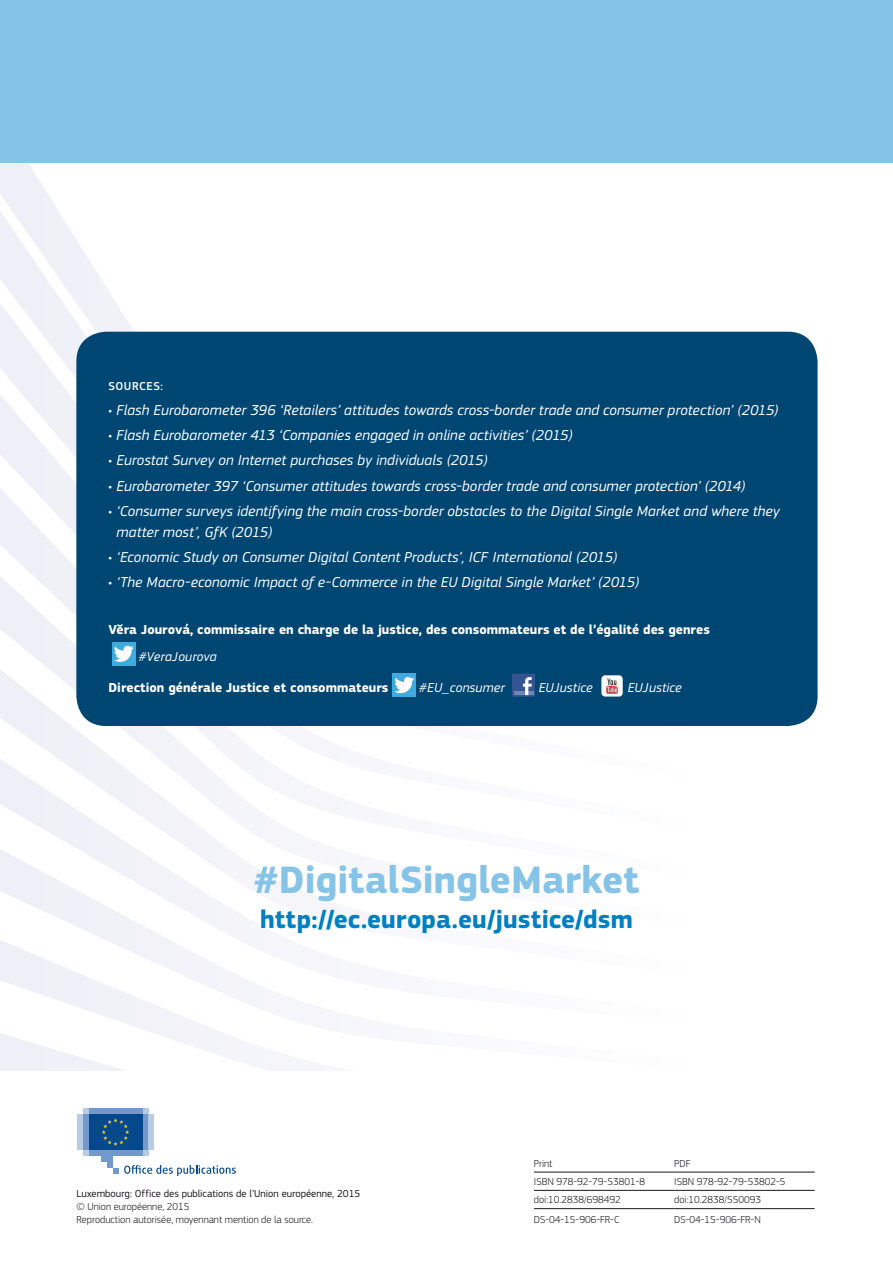
<style>
.page{position:relative;width:893px;height:1263px;background:#fff}
.page>*{position:absolute;margin:0;border:0;box-sizing:border-box;transform-origin:0 0}
.t1{font:700 39.75px "EC Square Sans Pro";color:#86c4e7}
.t2{font:700 26.25px "PF Square Sans Pro";letter-spacing:.005em;color:#0080c3}
.t3{font:italic 15px/21px "EC Square Sans Pro";letter-spacing:.005em;color:#fff}
.t4{font:700 13.5px "EC Square Sans Pro";color:#fff}
.t5{font:italic 13.5px "EC Square Sans Pro";letter-spacing:.005em;color:#fff}
.t6{font:500 12px "EC Square Sans Pro";letter-spacing:.045em;color:#fff}
.t7{font:300 10.5px/12.6px "EC Square Sans Pro";color:#1b181c}
.t8{font:10.5px "EC Square Sans Pro";color:#1b181c}
</style>
<div class="page">
<svg style="left:0;top:162px;width:688px;height:24px"></svg>
<svg style="left:46px;top:830px;width:218px;height:9px;fill:#f4f5fa"></svg>
<svg style="left:0;top:839px;width:264px;height:94px"></svg>
<svg style="left:0;top:933px;width:264px;height:95px"></svg>
<svg style="left:0;top:1028px;width:264px;height:42px"></svg>
<svg style="left:0;top:186px;width:101px;height:94px;fill:#f0f1f8"></svg>
<svg style="left:0;top:280px;width:688px;height:94px"></svg>
<svg style="left:0;top:374px;width:445px;height:456px"></svg>
<div style="left:76px;top:332px;width:742px;height:394px;background:#004673;border-radius:30px"></div>
<div style="left:112px;top:642px;width:23px;height:23px;background:#3eaadd"></div>
<svg style="left:114px;top:646px;width:20px;height:16px"></svg>
<div style="left:392px;top:673px;width:24px;height:24px;background:#3eaadd"></div>
<svg style="left:394px;top:677px;width:20px;height:16px"></svg>
<div style="left:512px;top:674px;width:23px;height:23px;background:#355492"></div>
<hr style="left:514px;top:692px;width:19px;height:3px;background:#7087b3">
<svg style="left:523px;top:677px;width:9px;height:18px"></svg>
<svg style="left:601px;top:675px;width:22px;height:22px"></svg>
<div style="left:602px;top:676px;width:20px;height:20px;background:#f8f8f8;border-radius:4px"></div>
<div style="left:603px;top:677px;width:18px;height:18px;background:#f4f4f3;border-radius:3px"></div>
<svg style="left:603px;top:677px;width:18px;height:17px"></svg>
<hr style="left:534px;top:1172px;width:140px;height:1px;background:#1b181c">
<hr style="left:674px;top:1172px;width:141px;height:1px;background:#1b181c">
<hr style="left:534px;top:1190px;width:140px;height:1px;background:#1b181c">
<hr style="left:674px;top:1190px;width:141px;height:1px;background:#1b181c">
<hr style="left:534px;top:1208px;width:140px;height:1px;background:#1b181c">
<hr style="left:674px;top:1208px;width:141px;height:1px;background:#1b181c">
<svg style="left:83px;top:1150px;width:65px;height:6px"></svg>
<svg style="left:83px;top:1108px;width:65px;height:6px"></svg>
<div style="left:89px;top:1108px;width:53px;height:6px;background:#7298cc"></div>
<div style="left:89px;top:1150px;width:53px;height:6px;background:#7298cc"></div>
<div style="left:142px;top:1114px;width:6px;height:36px;background:#7298cc"></div>
<div style="left:148px;top:1114px;width:6px;height:36px;background:#b8cbe5"></div>
<div style="left:83px;top:1114px;width:6px;height:36px;background:#7298cc"></div>
<div style="left:77px;top:1114px;width:6px;height:36px;background:#b8cbe5"></div>
<div style="left:101px;top:1150px;width:12px;height:12px;background:#7298cc"></div>
<div style="left:107px;top:1150px;width:6px;height:18px;background:#7298cc"></div>
<svg style="left:113px;top:1168px;width:5px;height:6px"></svg>
<div style="left:89px;top:1114px;width:53px;height:36px;background:#06488c"></div>
<svg style="left:102px;top:1118px;width:27px;height:28px"></svg>
<svg style="left:124px;top:1165px;width:112px;height:11px"></svg>
<div style="left:0;top:0;width:893px;height:162px;background:#86c4e7"></div>
<p class="t6" style="left:108px;top:379px;width:56px">SOURCES:</p>
<p class="t3" style="left:108px;top:399px;width:672px">• Flash Eurobarometer 396 ‘Retailers’ attitudes towards cross-border trade and consumer protection’ (2015)</p>
<p class="t3" style="left:108px;top:425px;width:466px">• Flash Eurobarometer 413 ‘Companies engaged in online activities’ (2015)</p>
<p class="t3" style="left:108px;top:450px;width:381px">• Eurostat Survey on Internet purchases by individuals (2015)</p>
<p class="t3" style="left:108px;top:475px;width:639px">• Eurobarometer 397 ‘Consumer attitudes towards cross-border trade and consumer protection’ (2014)</p>
<p class="t3" style="left:117px;top:500px;width:665px;text-indent:-8px">• ‘Consumer surveys identifying the main cross-border obstacles to the Digital Single Market and where they matter most’, GfK (2015)</p>
<p class="t3" style="left:108px;top:547px;width:510px">• ‘Economic Study on Consumer Digital Content Products’, ICF International (2015)</p>
<p class="t3" style="left:108px;top:572px;width:532px">• ‘The Macro-economic Impact of e-Commerce in the EU Digital Single Market’ (2015)</p>
<p class="t4" style="left:108px;top:621px;width:603px">Vĕra Jourová, commissaire en charge de la justice, des consommateurs et de l’égalité des genres</p>
<p class="t5" style="left:139px;top:649px;width:79px">#VeraJourova</p>
<p class="t4" style="left:108px;top:680px;width:282px">Direction générale Justice et consommateurs</p>
<p class="t5" style="left:420px;top:680px;width:87px">#EU_consumer</p>
<p class="t5" style="left:539px;top:680px;width:56px">EUJustice</p>
<p class="t5" style="left:628px;top:680px;width:56px">EUJustice</p>
<h1 class="t1" style="left:253px;top:856px;width:387px">#DigitalSingleMarket</h1>
<h2 class="t2" style="left:260px;top:903px;width:374px">http://ec.europa.eu/justice/dsm</h2>
<p class="t8" style="left:77px;top:1188px;width:285px">Luxembourg: Office des publications de l’Union européenne, 2015</p>
<p class="t7" style="left:77px;top:1200px;width:238px">© Union européenne, 2015<br>Reproduction autorisée, moyennant mention de la source.</p>
<p class="t7" style="left:534px;top:1157px;width:20px">Print</p>
<p class="t7" style="left:674px;top:1157px;width:18px">PDF</p>
<p class="t7" style="left:534px;top:1175px;width:113px">ISBN 978-92-79-53801-8</p>
<p class="t7" style="left:674px;top:1175px;width:113px">ISBN 978-92-79-53802-5</p>
<p class="t7" style="left:534px;top:1193px;width:88px">doi:10.2838/698492</p>
<p class="t7" style="left:674px;top:1193px;width:88px">doi:10.2838/550093</p>
<p class="t7" style="left:534px;top:1213px;width:87px">DS-04-15-906-FR-C</p>
<p class="t7" style="left:674px;top:1213px;width:88px">DS-04-15-906-FR-N</p>
</div>
